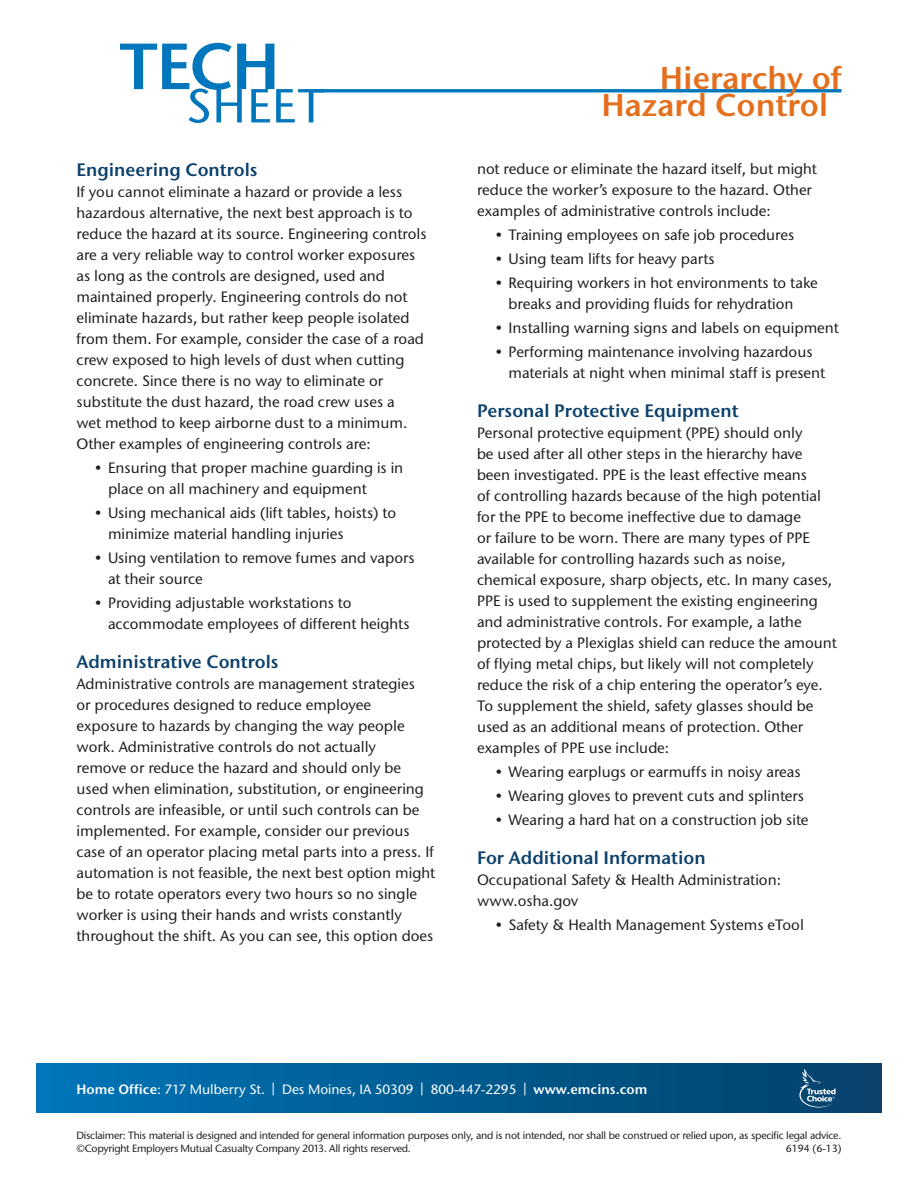
<style>
.page{position:relative;width:918px;height:1188px;background:#fff}
.page>*{position:absolute;margin:0;border:0;box-sizing:border-box;transform-origin:0 0}
.t1{font:31.5px/27px "Stone Sans ITC Semi";color:#e4701e}
.t2{font:18px "Stone Sans ITC Semi";color:#0d416b}
.t3{font:500 15px/21px "Stone Sans ITC";color:#231f20}
.t4{font:500 13.5px "Stone Sans ITC";color:#fff}
.t5{font:500 10.5px/13.5px "Stone Sans ITC";letter-spacing:-.025em;color:#231f20}
.s1{font-family:"Stone Sans ITC Semi";font-weight:400}
</style>
<div class="page">
<div style="left:36px;top:1064px;width:846px;height:49px;background:linear-gradient(to right,#0075b8,#034169)"></div>
<svg style="left:799px;top:1069px;width:37px;height:39px"></svg>
<svg style="left:120px;top:43px;width:204px;height:80px"></svg>
<hr style="left:313px;top:89px;width:528px;height:3px;background:#0076bc">
<p class="t2" style="left:76px;top:159px;width:183px">Engineering Controls</p>
<p class="t3" style="left:76px;top:181px;width:352px">If you cannot eliminate a hazard or provide a less hazardous alternative, the next best approach is to reduce the hazard at its source. Engineering controls are a very reliable way to control worker exposures as long as the controls are designed, used and maintained properly. Engineering controls do not eliminate hazards, but rather keep people isolated from them. For example, consider the case of a road crew exposed to high levels of dust when cutting concrete. Since there is no way to eliminate or substitute the dust hazard, the road crew uses a<br>wet method to keep airborne dust to a minimum.<br>Other examples of engineering controls are:</p>
<p class="t3" style="left:108px;top:457px;width:297px;text-indent:-14px">• Ensuring that proper machine guarding is in place on all machinery and equipment</p>
<p class="t3" style="left:108px;top:502px;width:290px;text-indent:-14px">• Using mechanical aids (lift tables, hoists) to minimize material handling injuries</p>
<p class="t3" style="left:108px;top:547px;width:308px;text-indent:-14px">• Using ventilation to remove fumes and vapors at their source</p>
<p class="t3" style="left:108px;top:592px;width:303px;text-indent:-14px">• Providing adjustable workstations to accommodate employees of different heights</p>
<p class="t2" style="left:76px;top:651px;width:204px">Administrative Controls</p>
<p class="t3" style="left:76px;top:673px;width:360px">Administrative controls are management strategies<br>or procedures designed to reduce employee exposure to hazards by changing the way people work. Administrative controls do not actually<br>remove or reduce the hazard and should only be used when elimination, substitution, or engineering controls are infeasible, or until such controls can be implemented. For example, consider our previous case of an operator placing metal parts into a press. If automation is not feasible, the next best option might be to rotate operators every two hours so no single worker is using their hands and wrists constantly throughout the shift. As you can see, this option does</p>
<h1 class="t1" style="left:601px;top:64px;width:242px;text-indent:58px">Hierarchy of<br>Hazard Control</h1>
<p class="t3" style="left:477px;top:158px;width:342px">not reduce or eliminate the hazard itself, but might reduce the worker’s exposure to the hazard. Other examples of administrative controls include:</p>
<p class="t3" style="left:495px;top:224px;width:301px">• Training employees on safe job procedures</p>
<p class="t3" style="left:495px;top:248px;width:221px">• Using team lifts for heavy parts</p>
<p class="t3" style="left:508px;top:272px;width:311px;text-indent:-14px">• Requiring workers in hot environments to take breaks and providing fluids for rehydration</p>
<p class="t3" style="left:495px;top:317px;width:346px">• Installing warning signs and labels on equipment</p>
<p class="t3" style="left:508px;top:341px;width:318px;text-indent:-14px">• Performing maintenance involving hazardous materials at night when minimal staff is present</p>
<p class="t2" style="left:477px;top:399px;width:263px">Personal Protective Equipment</p>
<p class="t3" style="left:477px;top:422px;width:362px">Personal protective equipment (PPE) should only<br>be used after all other steps in the hierarchy have been investigated. PPE is the least effective means<br>of controlling hazards because of the high potential for the PPE to become ineffective due to damage<br>or failure to be worn. There are many types of PPE available for controlling hazards such as noise, chemical exposure, sharp objects, etc. In many cases, PPE is used to supplement the existing engineering and administrative controls. For example, a lathe protected by a Plexiglas shield can reduce the amount of flying metal chips, but likely will not completely reduce the risk of a chip entering the operator’s eye.<br>To supplement the shield, safety glasses should be used as an additional means of protection. Other examples of PPE use include:</p>
<p class="t3" style="left:495px;top:761px;width:307px">• Wearing earplugs or earmuffs in noisy areas</p>
<p class="t3" style="left:495px;top:785px;width:311px">• Wearing gloves to prevent cuts and splinters</p>
<p class="t3" style="left:495px;top:809px;width:315px">• Wearing a hard hat on a construction job site</p>
<p class="t2" style="left:477px;top:846px;width:230px">For Additional Information</p>
<p class="t3" style="left:477px;top:869px;width:306px">Occupational Safety &amp; Health Administration: www.osha.gov</p>
<p class="t3" style="left:495px;top:914px;width:310px">• Safety &amp; Health Management Systems eTool</p>
<p class="t4" style="left:76px;top:1081px;width:572px"><span class="s1">Home Office</span>: 717 Mulberry St. | Des Moines, IA 50309 | 800-447-2295 | <span class="s1">www.emcins.com</span></p>
<p class="t5" style="left:76px;top:1128px;width:766px">Disclaimer: This material is designed and intended for general information purposes only, and is not intended, nor shall be construed or relied upon, as specific legal advice. ©Copyright Employers Mutual Casualty Company 2013. All rights reserved.</p>
<p class="t5" style="left:786px;top:1142px;width:57px">6194 (6-13)</p>
</div>
